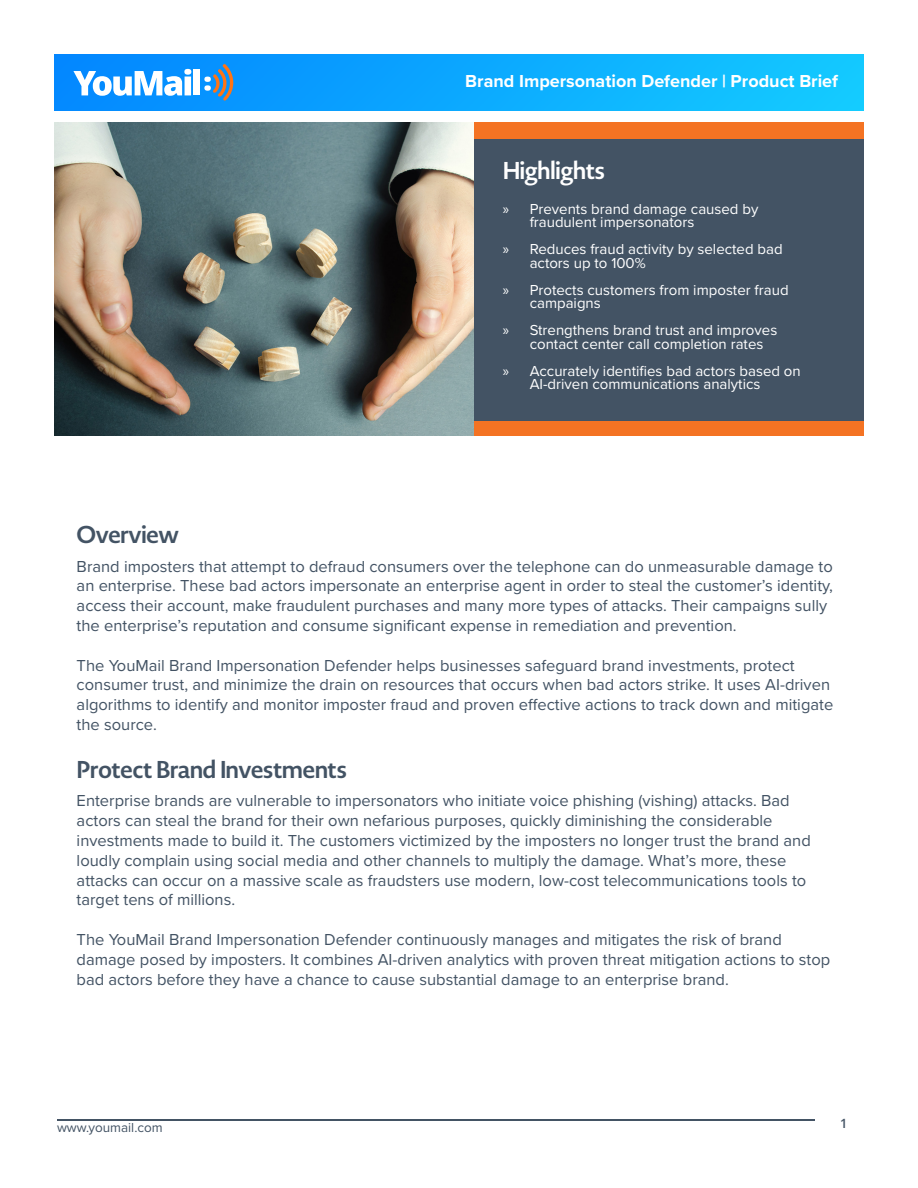
<style>
.page{position:relative;width:918px;height:1188px;background:#fff}
.page>*{position:absolute;margin:0;border:0;box-sizing:border-box;transform-origin:0 0}
.t1{font:700 24px "Novel Display";color:#435364}
.t2{font:700 24px "Novel Display";color:#fff}
.t3{font:700 18px "Proxima Nova";color:#fff}
.t4{font:16.5px/19.8px "Proxima Nova";color:#435364}
.t5{font:15px/13.5px "Proxima Nova";color:#fff}
.t6{font:13.5px "Proxima Nova";color:#435364}
.t7{font:600 12.75px "Open Sans";color:#435364}
.s1{font-family:"Myriad Pro"}
</style>
<div class="page">
<hr style="left:57px;top:1119px;width:757px;height:1px;background:#435364">
<img style="left:54px;top:122px;width:420px;height:313px">
<img style="left:54px;top:54px;width:810px;height:57px">
<svg style="left:73px;top:69px;width:118px;height:27px"></svg>
<div style="left:194px;top:69px;width:6px;height:26px;background:#fff"></div>
<svg style="left:204px;top:64px;width:29px;height:37px"></svg>
<div style="left:474px;top:122px;width:390px;height:313px;background:#435364"></div>
<div style="left:474px;top:122px;width:390px;height:17px;background:#f47323"></div>
<div style="left:474px;top:421px;width:390px;height:14px;background:#f47323"></div>
<p class="t3" style="left:465px;top:67px;width:374px">Brand Impersonation Defender | Product Brief</p>
<p class="t2" style="left:503px;top:155px;width:104px">Highlights</p>
<p class="t5" style="left:530px;top:202px;width:230px;text-indent:-27px"><span class="s1">»</span> Prevents brand damage caused by fraudulent impersonators</p>
<p class="t5" style="left:530px;top:242px;width:255px;text-indent:-27px"><span class="s1">»</span> Reduces fraud activity by selected bad actors up to 100%</p>
<p class="t5" style="left:530px;top:283px;width:260px;text-indent:-27px"><span class="s1">»</span> Protects customers from imposter fraud campaigns</p>
<p class="t5" style="left:530px;top:323px;width:249px;text-indent:-27px"><span class="s1">»</span> Strengthens brand trust and improves contact center call completion rates</p>
<p class="t5" style="left:530px;top:364px;width:273px;text-indent:-27px"><span class="s1">»</span> Accurately identifies bad actors based on<br>AI-driven communications analytics</p>
<p class="t1" style="left:77px;top:519px;width:103px">Overview</p>
<p class="t4" style="left:77px;top:555px;width:758px">Brand imposters that attempt to defraud consumers over the telephone can do unmeasurable damage to an enterprise. These bad actors impersonate an enterprise agent in order to steal the customer’s identity, access their account, make fraudulent purchases and many more types of attacks. Their campaigns sully the enterprise’s reputation and consume significant expense in remediation and prevention.</p>
<p class="t4" style="left:77px;top:654px;width:758px">The YouMail Brand Impersonation Defender helps businesses safeguard brand investments, protect consumer trust, and minimize the drain on resources that occurs when bad actors strike. It uses AI-driven algorithms to identify and monitor imposter fraud and proven effective actions to track down and mitigate the source.</p>
<p class="t1" style="left:77px;top:754px;width:272px">Protect Brand Investments</p>
<p class="t4" style="left:77px;top:790px;width:736px">Enterprise brands are vulnerable to impersonators who initiate voice phishing (vishing) attacks. Bad actors can steal the brand for their own nefarious purposes, quickly diminishing the considerable investments made to build it. The customers victimized by the imposters no longer trust the brand and loudly complain using social media and other channels to multiply the damage. What’s more, these attacks can occur on a massive scale as fraudsters use modern, low-cost telecommunications tools to target tens of millions.</p>
<p class="t4" style="left:77px;top:929px;width:755px">The YouMail Brand Impersonation Defender continuously manages and mitigates the risk of brand damage posed by imposters. It combines AI-driven analytics with proven threat mitigation actions to stop bad actors before they have a chance to cause substantial damage to an enterprise brand.</p>
<p class="t6" style="left:57px;top:1117px;width:107px">www.youmail.com</p>
<p class="t7" style="left:840px;top:1115px;width:9px">1</p>
</div>
